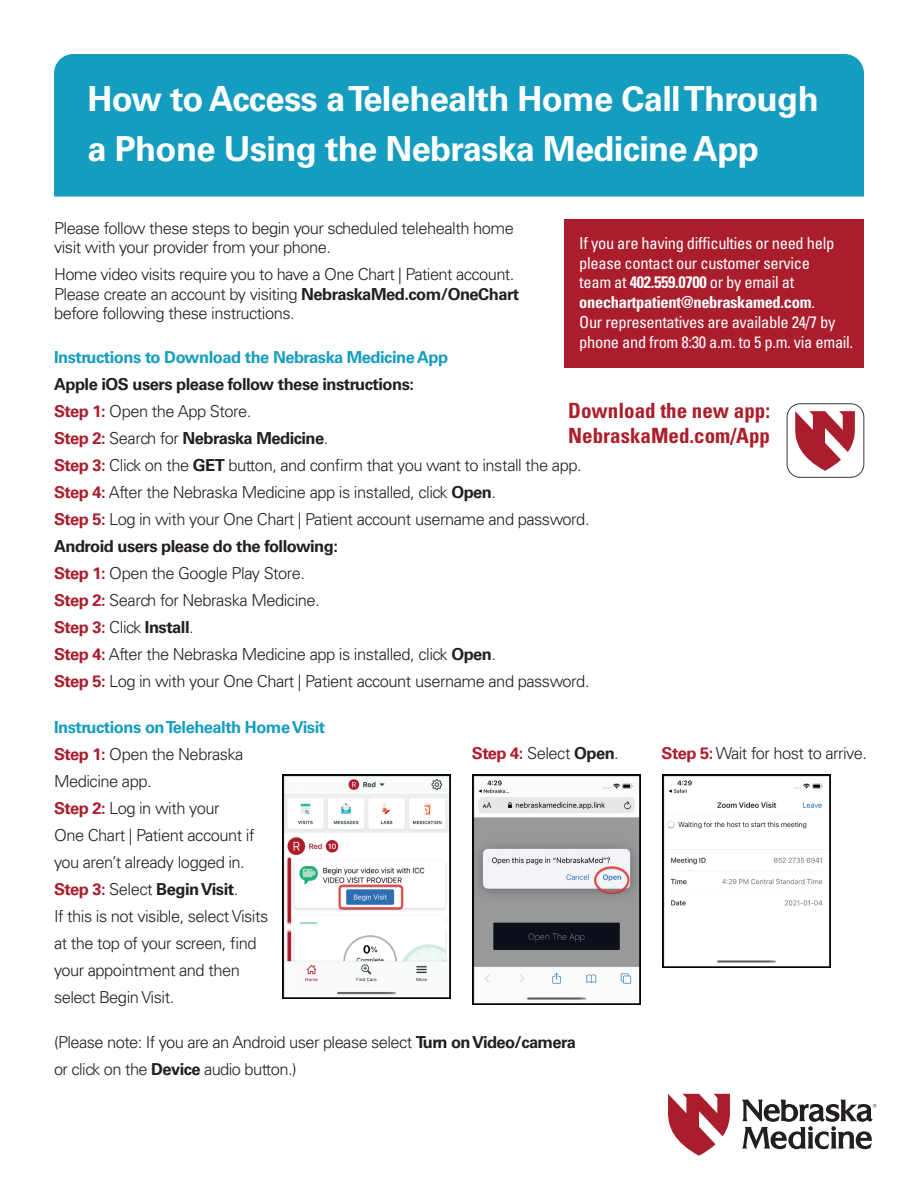
<style>
.page{position:relative;width:918px;height:1188px;background:#fff}
.page>*{position:absolute;margin:0;border:0;box-sizing:border-box;transform-origin:0 0}
.t1{font:700 34.5px/49.5px "Univers";letter-spacing:-.02em;color:#fff}
.t2{font:700 condensed 21px/25.2px "Univers";color:#ad1e2a}
.t3{font:300 16.5px/27px "Univers";letter-spacing:-.03em;color:#231f20}
.t4{font:condensed 16.5px/19.8px "Univers";letter-spacing:-.02em;color:#fff}
.t5{font:700 16.5px "Univers";letter-spacing:-.03em;color:#149dbf}
.s1{font-weight:700}
.s2{font-weight:700;color:#aa1d2d}
.s3{font-weight:700;color:#149dbf}
</style>
<div class="page">
<div style="left:54px;top:54px;width:810px;height:143px;background:#149dbf"></div>
<svg style="left:668px;top:1094px;width:62px;height:62px"></svg>
<svg style="left:742px;top:1100px;width:134px;height:49px"></svg>
<div style="left:787px;top:404px;width:77px;height:73px;border:1px solid #2f3b41;border-radius:13px"></div>
<svg style="left:795px;top:411px;width:60px;height:60px"></svg>
<div style="left:565px;top:219px;width:299px;height:149px;background:#aa1d2d"></div>
<img style="left:283px;top:774px;width:168px;height:224px">
<img style="left:662px;top:774px;width:168px;height:193px">
<img style="left:472px;top:774px;width:169px;height:230px">
<h1 class="t1" style="left:87px;top:75px;width:733px">How to Access a Telehealth Home Call Through a Phone Using the Nebraska Medicine App</h1>
<p class="t3" style="left:54px;top:218px;width:461px;line-height:19.5px">Please follow these steps to begin your scheduled telehealth home visit with your provider from your phone.</p>
<p class="t3" style="left:54px;top:265px;width:467px;line-height:19.5px">Home video visits require you to have a One Chart | Patient account.<br>Please create an account by visiting <span class="s1">NebraskaMed.com/OneChart </span>before following these instructions.</p>
<p class="t5" style="left:54px;top:347px;width:396px">Instructions to Download the Nebraska Medicine App</p>
<p class="t3" style="left:54px;top:370px;width:537px"><span class="s1">Apple iOS users please follow these instructions:<br></span><span class="s2">Step 1:</span> Open the App Store.<br><span class="s2">Step 2:</span> Search for <span class="s1">Nebraska Medicine</span>.<br><span class="s2">Step 3:</span> Click on the <span class="s1">GET</span> button, and confirm that you want to install the app.<br><span class="s2">Step 4:</span> After the Nebraska Medicine app is installed, click <span class="s1">Open</span>.<br><span class="s2">Step 5:</span> Log in with your One Chart | Patient account username and password.<br><span class="s1">Android users please do the following:<br></span><span class="s2">Step 1:</span> Open the Google Play Store.<br><span class="s2">Step 2:</span> Search for Nebraska Medicine.<br><span class="s2">Step 3:</span> Click <span class="s1">Install</span>.<br><span class="s2">Step 4:</span> After the Nebraska Medicine app is installed, click <span class="s1">Open</span>.<br><span class="s2">Step 5:</span> Log in with your One Chart | Patient account username and password.</p>
<p class="t3" style="left:54px;top:714px;width:273px"><span class="s3">Instructions on Telehealth Home Visit<br></span><span class="s2">Step 1:</span> Open the Nebraska<br>Medicine app.<br><span class="s2">Step 2:</span> Log in with your<br>One Chart | Patient account if<br>you aren’t already logged in.<br><span class="s2">Step 3:</span> Select <span class="s1">Begin Visit</span>.<br>If this is not visible, select Visits<br>at the top of your screen, find<br>your appointment and then<br>select Begin Visit.</p>
<p class="t4" style="left:579px;top:233px;width:275px">If you are having difficulties or need help please contact our customer service<br>team at <span class="s1">402.559.0700</span> or by email at <span class="s1">onechartpatient@nebraskamed.com</span>.<br>Our representatives are available 24/7 by phone and from 8:30 a.m. to 5 p.m. via email.</p>
<p class="t2" style="left:568px;top:397px;width:203px">Download the new app:<br>NebraskaMed.com/App</p>
<p class="t3" style="left:472px;top:740px;width:149px"><span class="s2">Step 4:</span> Select <span class="s1">Open</span>.</p>
<p class="t3" style="left:662px;top:740px;width:207px"><span class="s2">Step 5:</span> Wait for host to arrive.</p>
<p class="t3" style="left:54px;top:1029px;width:523px">(Please note: If you are an Android user please select <span class="s1">Turn on Video/camera </span>or click on the <span class="s1">Device</span> audio button.)</p>
</div>
